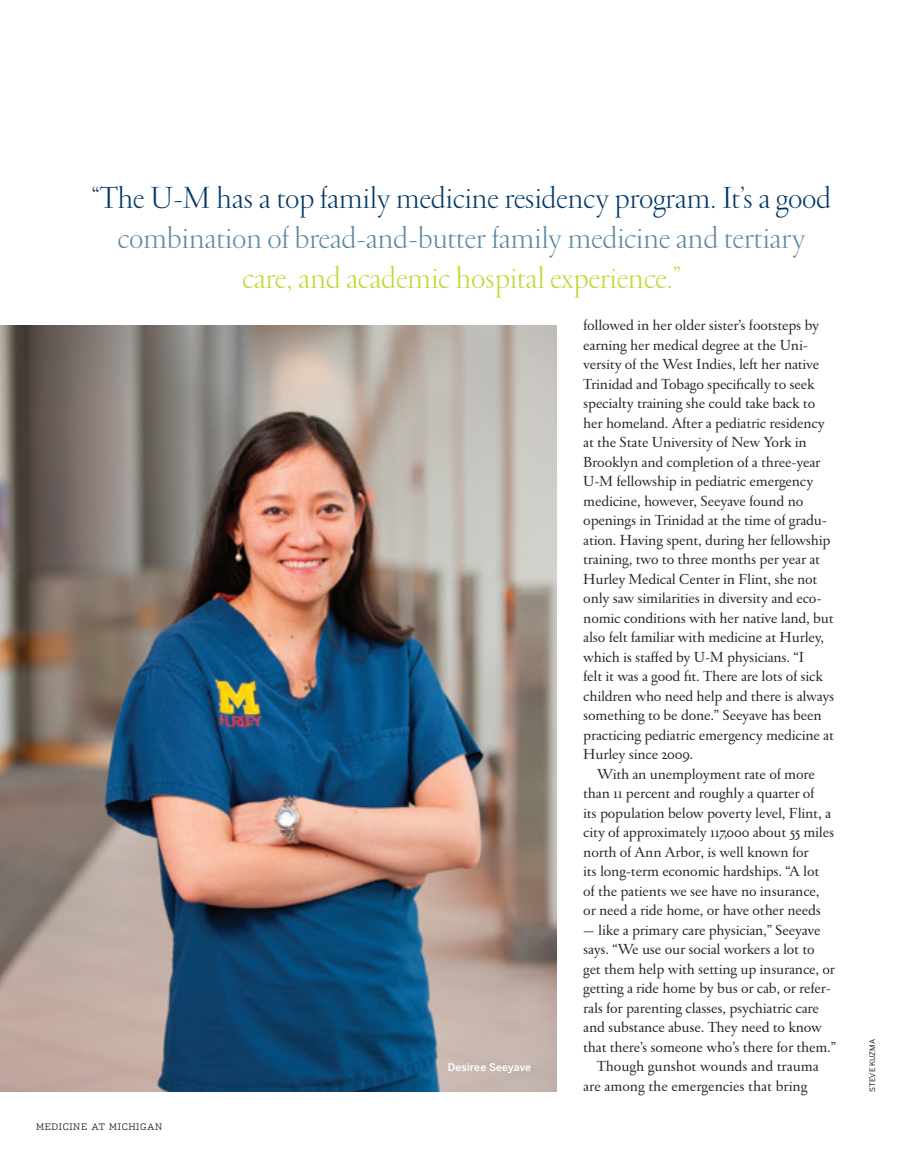
<style>
.page{position:relative;width:905px;height:1175px;background:#fff}
.page>*{position:absolute;margin:0;border:0;box-sizing:border-box;transform-origin:0 0}
.Garr__Pullquote{font:300 33px/39.6px "Garamond FB Display";letter-spacing:-.01em;color:#003667;text-align:center}
.Garr__Body__10_5_13{font:15.75px/19.5px "Garamond FB Text";letter-spacing:-.01em;color:#231f20}
.Photo_Caption{font:500 10.5px "Benton Sans";color:#fff}
.Folio_Left{font:300 9px "Dispatch";letter-spacing:.07em;color:#231f20}
.Gutter_Credit{font:7.5px "Benton Sans Regluar";letter-spacing:.005em;color:#231f20}
.s1{color:#5c87a1}
.s2{color:#c1d72f}
</style>
<div class="page">
<img style="left:0;top:325px;width:556px;height:766px">
<p class="Garr__Pullquote" style="left:92px;top:181px;width:740px">“The U-M has a top family medicine residency program. It’s a good <span class="s1">combination of bread-and-butter family medicine and tertiary </span><span class="s2">care, and academic hospital experience.”</span></p>
<p class="Folio_Left" style="left:36px;top:1121px;width:128px">MEDICINE AT MICHIGAN</p>
<p class="Photo_Caption" style="left:448px;top:1061px;width:84px">Desiree Seeyave</p>
<p class="Garr__Body__10_5_13" style="left:583px;top:316px;width:252px">followed in her older sister’s footsteps by earning her medical degree at the Uni&shy;versity of the West Indies, left her native Trinidad and Tobago specifically to seek specialty training she could take back to her homeland. After a pediatric residency at the State University of New York in Brooklyn and completion of a three-year U-M fellowship in pediatric emergency medicine, however, Seeyave found no openings in Trinidad at the time of gradu&shy;ation. Having spent, during her fellowship training, two to three months per year at Hurley Medical Center in Flint, she not only saw similarities in diversity and eco&shy;nomic conditions with her native land, but also felt familiar with medicine at Hurley, which is staffed by U-M physicians. “I<br>felt it was a good fit. There are lots of sick children who need help and there is always something to be done.” Seeyave has been practicing pediatric emergency medicine at Hurley since 2009.</p>
<p class="Garr__Body__10_5_13" style="left:583px;top:765px;width:252px;text-indent:14px">With an unemployment rate of more than 11 percent and roughly a quarter of<br>its population below poverty level, Flint, a city of approximately 117,000 about 55 miles north of Ann Arbor, is well known for<br>its long-term economic hardships. “A lot of the patients we see have no insurance, or need a ride home, or have other needs</p>
<p class="Garr__Body__10_5_13" style="left:583px;top:921px;width:254px">— like a primary care physician,” Seeyave says. “We use our social workers a lot to get them help with setting up insurance, or getting a ride home by bus or cab, or refer&shy;rals for parenting classes, psychiatric care and substance abuse. They need to know that there’s someone who’s there for them.”</p>
<p class="Garr__Body__10_5_13" style="left:583px;top:1057px;width:237px;text-indent:14px">Though gunshot wounds and trauma are among the emergencies that bring</p>
<p class="Gutter_Credit" style="left:868px;top:1091px;width:54px;rotate:-90deg">STEVE KUZMA</p>
</div>
